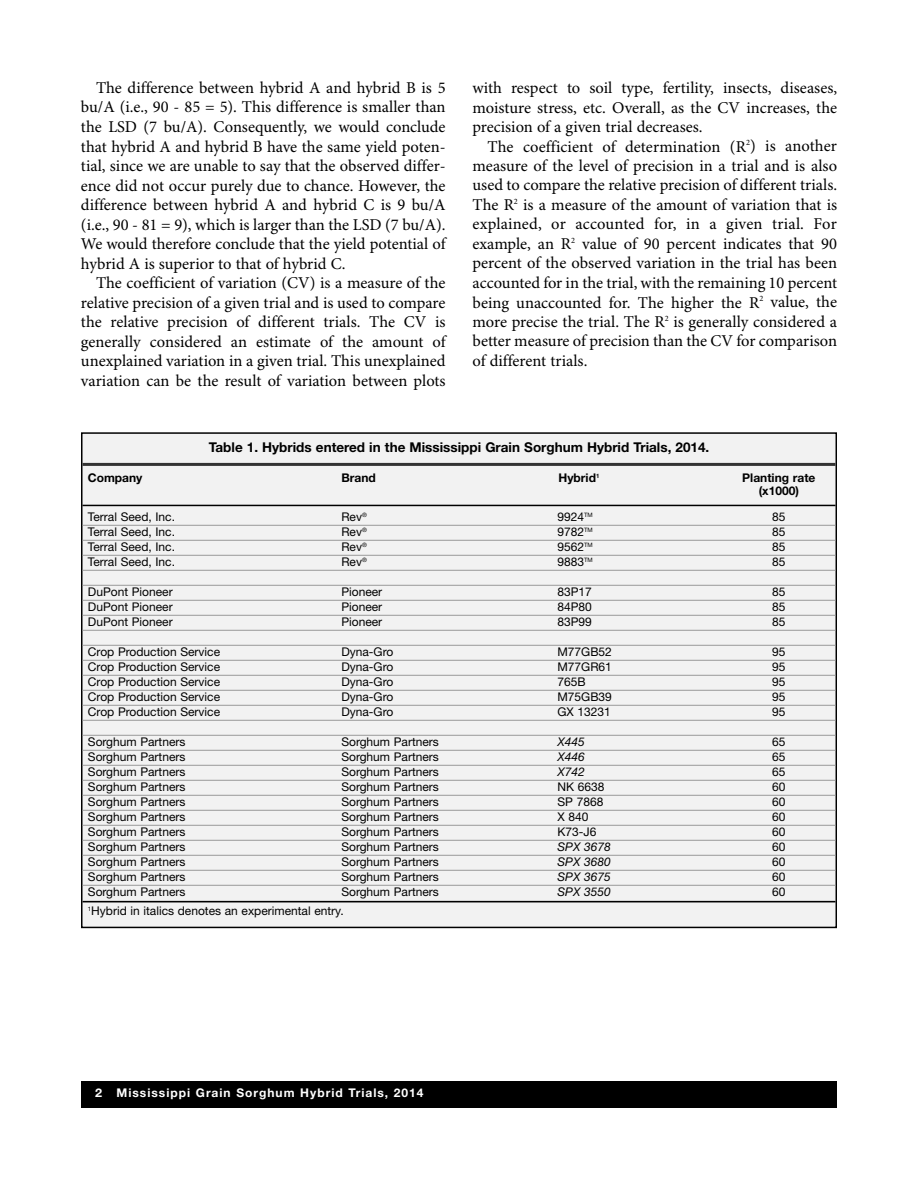
<style>
.page{position:relative;width:918px;height:1188px;background:#fff}
.page>*{position:absolute;margin:0;border:0;box-sizing:border-box;transform-origin:0 0}
.t1{font:16.5px/19.5px "Minion Pro";color:#000;text-align:justify}
.t2{font:700 13.5px "Helvetica Neue LT Std";color:#000}
.t3{font:12px "Helvetica Neue LT Std";color:#000}
.t4{font:700 12px "Helvetica Neue LT Std";letter-spacing:.085em;color:#fff;scale:1.05 1}
.t5{font:italic 12px "Helvetica Neue LT Std";color:#000}
.t6{font:700 12px/13.5px "Helvetica Neue LT Std";color:#000;text-align:center}
</style>
<div class="page">
<div style="left:81px;top:1081px;width:756px;height:27px;background:#000"></div>
<div style="left:82px;top:434px;width:754px;height:493px;background:#f2f2f2"></div>
<hr style="left:82px;top:463px;width:754px;height:3px;background:#333">
<hr style="left:82px;top:505px;width:754px;height:1px;background:#000">
<hr style="left:82px;top:525px;width:754px;height:1px;background:#999">
<hr style="left:82px;top:540px;width:754px;height:1px;background:#999">
<hr style="left:82px;top:555px;width:754px;height:1px;background:#999">
<hr style="left:82px;top:570px;width:754px;height:1px;background:#999">
<hr style="left:82px;top:585px;width:754px;height:1px;background:#999">
<hr style="left:82px;top:600px;width:754px;height:1px;background:#999">
<hr style="left:82px;top:615px;width:754px;height:1px;background:#999">
<hr style="left:82px;top:630px;width:754px;height:1px;background:#999">
<hr style="left:82px;top:645px;width:754px;height:1px;background:#999">
<hr style="left:82px;top:660px;width:754px;height:1px;background:#999">
<hr style="left:82px;top:675px;width:754px;height:1px;background:#999">
<hr style="left:82px;top:690px;width:754px;height:1px;background:#999">
<hr style="left:82px;top:705px;width:754px;height:1px;background:#999">
<hr style="left:82px;top:720px;width:754px;height:1px;background:#999">
<hr style="left:82px;top:735px;width:754px;height:1px;background:#999">
<hr style="left:82px;top:750px;width:754px;height:1px;background:#999">
<hr style="left:82px;top:765px;width:754px;height:1px;background:#999">
<hr style="left:82px;top:780px;width:754px;height:1px;background:#999">
<hr style="left:82px;top:795px;width:754px;height:1px;background:#999">
<hr style="left:82px;top:810px;width:754px;height:1px;background:#999">
<hr style="left:82px;top:825px;width:754px;height:1px;background:#999">
<hr style="left:82px;top:840px;width:754px;height:1px;background:#999">
<hr style="left:82px;top:855px;width:754px;height:1px;background:#999">
<hr style="left:82px;top:870px;width:754px;height:1px;background:#999">
<hr style="left:82px;top:885px;width:754px;height:1px;background:#999">
<hr style="left:82px;top:901px;width:754px;height:1px;background:#000">
<p class="t1" style="left:81px;top:79px;width:366px;text-indent:15px">The difference between hybrid A and hybrid B is 5 bu/A (i.e., 90 - 85 = 5). This difference is smaller than the LSD (7 bu/A). Consequently, we would conclude that hybrid A and hybrid B have the same yield poten&shy;tial, since we are unable to say that the observed differ&shy;ence did not occur purely due to chance. However, the difference between hybrid A and hybrid C is 9 bu/A (i.e., 90 - 81 = 9), which is larger than the LSD (7 bu/A).<br>We would therefore conclude that the yield potential of hybrid A is superior to that of hybrid C.</p>
<p class="t1" style="left:81px;top:274px;width:366px;text-indent:15px">The coefficient of variation (CV) is a measure of the relative precision of a given trial and is used to compare the relative precision of different trials. The CV is generally considered an estimate of the amount of unexplained variation in a given trial. This unexplained variation can be the result of variation between plots</p>
<p class="t1" style="left:472px;top:79px;width:366px">with respect to soil type, fertility, insects, diseases, moisture stress, etc. Overall, as the CV increases, the precision of a given trial decreases.</p>
<p class="t1" style="left:472px;top:138px;width:366px;text-indent:15px">The coefficient of determination (R<sup>2</sup>) is another measure of the level of precision in a trial and is also used to compare the relative precision of different trials.<br>The R<sup>2</sup> is a measure of the amount of variation that is explained, or accounted for, in a given trial. For example, an R<sup>2</sup> value of 90 percent indicates that 90 percent of the observed variation in the trial has been accounted for in the trial, with the remaining 10 percent being unaccounted for. The higher the R<sup>2</sup> value, the more precise the trial. The R<sup>2</sup> is generally considered a better measure of precision than the CV for comparison of different trials.</p>
<p class="t2" style="left:209px;top:442px;width:502px">Table 1. Hybrids entered in the Mississippi Grain Sorghum Hybrid Trials, 2014.</p>
<p class="t6" style="left:88px;top:472px;width:56px">Company</p>
<p class="t6" style="left:341px;top:472px;width:36px">Brand</p>
<p class="t6" style="left:558px;top:472px;width:42px">Hybrid<sup>1</sup></p>
<p class="t6" style="left:742px;top:472px;width:75px">Planting rate (x1000)</p>
<p class="t3" style="left:88px;top:512px;width:89px">Terral Seed, Inc.</p>
<p class="t3" style="left:341px;top:512px;width:27px">Rev<sup>®</sup></p>
<p class="t3" style="left:558px;top:512px;width:37px">9924<sup>TM</sup></p>
<p class="t3" style="left:772px;top:512px;width:15px">85</p>
<p class="t3" style="left:88px;top:527px;width:89px">Terral Seed, Inc.</p>
<p class="t3" style="left:341px;top:527px;width:27px">Rev<sup>®</sup></p>
<p class="t3" style="left:558px;top:527px;width:37px">9782<sup>TM</sup></p>
<p class="t3" style="left:772px;top:527px;width:15px">85</p>
<p class="t3" style="left:88px;top:542px;width:89px">Terral Seed, Inc.</p>
<p class="t3" style="left:341px;top:542px;width:27px">Rev<sup>®</sup></p>
<p class="t3" style="left:558px;top:542px;width:37px">9562<sup>TM</sup></p>
<p class="t3" style="left:772px;top:542px;width:15px">85</p>
<p class="t3" style="left:88px;top:557px;width:89px">Terral Seed, Inc.</p>
<p class="t3" style="left:341px;top:557px;width:27px">Rev<sup>®</sup></p>
<p class="t3" style="left:558px;top:557px;width:37px">9883<sup>TM</sup></p>
<p class="t3" style="left:772px;top:557px;width:15px">85</p>
<p class="t3" style="left:88px;top:587px;width:86px">DuPont Pioneer</p>
<p class="t3" style="left:341px;top:587px;width:42px">Pioneer</p>
<p class="t3" style="left:557px;top:587px;width:36px">83P17</p>
<p class="t3" style="left:772px;top:587px;width:15px">85</p>
<p class="t3" style="left:88px;top:602px;width:86px">DuPont Pioneer</p>
<p class="t3" style="left:341px;top:602px;width:42px">Pioneer</p>
<p class="t3" style="left:557px;top:602px;width:36px">84P80</p>
<p class="t3" style="left:772px;top:602px;width:15px">85</p>
<p class="t3" style="left:88px;top:617px;width:86px">DuPont Pioneer</p>
<p class="t3" style="left:341px;top:617px;width:42px">Pioneer</p>
<p class="t3" style="left:557px;top:617px;width:36px">83P99</p>
<p class="t3" style="left:772px;top:617px;width:15px">85</p>
<p class="t3" style="left:88px;top:647px;width:134px">Crop Production Service</p>
<p class="t3" style="left:341px;top:647px;width:54px">Dyna-Gro</p>
<p class="t3" style="left:557px;top:647px;width:56px">M77GB52</p>
<p class="t3" style="left:772px;top:647px;width:15px">95</p>
<p class="t3" style="left:88px;top:662px;width:134px">Crop Production Service</p>
<p class="t3" style="left:341px;top:662px;width:54px">Dyna-Gro</p>
<p class="t3" style="left:557px;top:662px;width:56px">M77GR61</p>
<p class="t3" style="left:772px;top:662px;width:15px">95</p>
<p class="t3" style="left:88px;top:677px;width:134px">Crop Production Service</p>
<p class="t3" style="left:341px;top:677px;width:54px">Dyna-Gro</p>
<p class="t3" style="left:557px;top:677px;width:30px">765B</p>
<p class="t3" style="left:772px;top:677px;width:15px">95</p>
<p class="t3" style="left:88px;top:692px;width:134px">Crop Production Service</p>
<p class="t3" style="left:341px;top:692px;width:54px">Dyna-Gro</p>
<p class="t3" style="left:557px;top:692px;width:56px">M75GB39</p>
<p class="t3" style="left:772px;top:692px;width:15px">95</p>
<p class="t3" style="left:88px;top:707px;width:134px">Crop Production Service</p>
<p class="t3" style="left:341px;top:707px;width:54px">Dyna-Gro</p>
<p class="t3" style="left:557px;top:707px;width:55px">GX 13231</p>
<p class="t3" style="left:772px;top:707px;width:15px">95</p>
<p class="t3" style="left:88px;top:737px;width:99px">Sorghum Partners</p>
<p class="t3" style="left:341px;top:737px;width:99px">Sorghum Partners</p>
<p class="t5" style="left:557px;top:737px;width:29px">X445</p>
<p class="t3" style="left:772px;top:737px;width:15px">65</p>
<p class="t3" style="left:88px;top:752px;width:99px">Sorghum Partners</p>
<p class="t3" style="left:341px;top:752px;width:99px">Sorghum Partners</p>
<p class="t5" style="left:557px;top:752px;width:29px">X446</p>
<p class="t3" style="left:772px;top:752px;width:15px">65</p>
<p class="t3" style="left:88px;top:767px;width:99px">Sorghum Partners</p>
<p class="t3" style="left:341px;top:767px;width:99px">Sorghum Partners</p>
<p class="t5" style="left:557px;top:767px;width:29px">X742</p>
<p class="t3" style="left:772px;top:767px;width:15px">65</p>
<p class="t3" style="left:88px;top:782px;width:99px">Sorghum Partners</p>
<p class="t3" style="left:341px;top:782px;width:99px">Sorghum Partners</p>
<p class="t3" style="left:557px;top:782px;width:49px">NK 6638</p>
<p class="t3" style="left:772px;top:782px;width:15px">60</p>
<p class="t3" style="left:88px;top:797px;width:99px">Sorghum Partners</p>
<p class="t3" style="left:341px;top:797px;width:99px">Sorghum Partners</p>
<p class="t3" style="left:557px;top:797px;width:47px">SP 7868</p>
<p class="t3" style="left:772px;top:797px;width:15px">60</p>
<p class="t3" style="left:88px;top:812px;width:99px">Sorghum Partners</p>
<p class="t3" style="left:341px;top:812px;width:99px">Sorghum Partners</p>
<p class="t3" style="left:557px;top:812px;width:33px">X 840</p>
<p class="t3" style="left:772px;top:812px;width:15px">60</p>
<p class="t3" style="left:88px;top:827px;width:99px">Sorghum Partners</p>
<p class="t3" style="left:341px;top:827px;width:99px">Sorghum Partners</p>
<p class="t3" style="left:557px;top:827px;width:40px">K73-J6</p>
<p class="t3" style="left:772px;top:827px;width:15px">60</p>
<p class="t3" style="left:88px;top:842px;width:99px">Sorghum Partners</p>
<p class="t3" style="left:341px;top:842px;width:99px">Sorghum Partners</p>
<p class="t5" style="left:557px;top:842px;width:55px">SPX 3678</p>
<p class="t3" style="left:772px;top:842px;width:15px">60</p>
<p class="t3" style="left:88px;top:857px;width:99px">Sorghum Partners</p>
<p class="t3" style="left:341px;top:857px;width:99px">Sorghum Partners</p>
<p class="t5" style="left:557px;top:857px;width:55px">SPX 3680</p>
<p class="t3" style="left:772px;top:857px;width:15px">60</p>
<p class="t3" style="left:88px;top:872px;width:99px">Sorghum Partners</p>
<p class="t3" style="left:341px;top:872px;width:99px">Sorghum Partners</p>
<p class="t5" style="left:557px;top:872px;width:55px">SPX 3675</p>
<p class="t3" style="left:772px;top:872px;width:15px">60</p>
<p class="t3" style="left:88px;top:887px;width:99px">Sorghum Partners</p>
<p class="t3" style="left:341px;top:887px;width:99px">Sorghum Partners</p>
<p class="t5" style="left:557px;top:887px;width:55px">SPX 3550</p>
<p class="t3" style="left:772px;top:887px;width:15px">60</p>
<p class="t3" style="left:88px;top:906px;width:257px"><sup>1</sup>Hybrid in italics denotes an experimental entry.</p>
<p class="t4" style="left:95px;top:1089px;width:314px">2 Mississippi Grain Sorghum Hybrid Trials, 2014</p>
</div>
